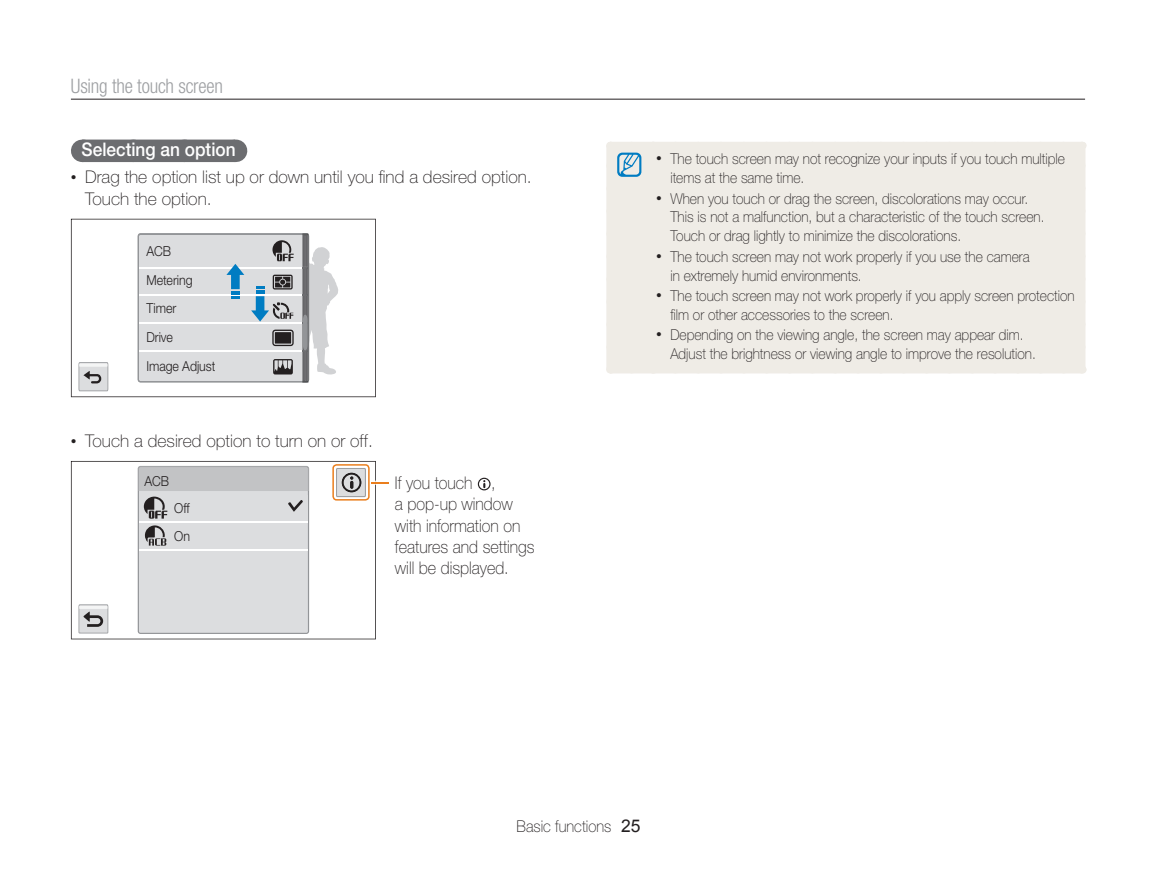
<style>
.page{position:relative;width:1156px;height:872px;background:#fff}
.page>*{position:absolute;margin:0;border:0;box-sizing:border-box;transform-origin:0 0}
.t1{font:300 condensed 20px "Helvetica Neue";letter-spacing:-.01em;color:#9d9fa2;scale:.96 1}
.t2{font:500 18.75px "Helvetica Neue";color:#fff;scale:.92 1}
.t3{font:100 17.5px/21.2px "Helvetica Neue";color:#231f20}
.t4{font:100 17.5px/21.2px "Helvetica Neue";color:#231f20;scale:.92 1}
.t5{font:100 16.25px "Helvetica Neue";color:#231f20;scale:.92 1}
.t6{font:100 15px/18.8px "Helvetica Neue";color:#231f20;scale:.92 1}
.t7{font:300 13.75px/28.8px "Helvetica Neue";letter-spacing:-.005em;color:#231f20;scale:.9 1}
.s1{font-family:"Arial";font-weight:400;font-size:16.25px}
.s2{font-family:"Arial";font-weight:400;font-size:17.5px}
</style>
<div class="page">
<hr style="left:71px;top:99px;width:1013px;height:1px;background:#231f20">
<div style="left:613px;top:149px;width:464px;height:217px;background:#efece6"></div>
<div style="left:610px;top:142px;width:42px;height:7px;background:#efece6"></div>
<div style="left:606px;top:145px;width:7px;height:225px;background:#efece6"></div>
<div style="left:652px;top:142px;width:429px;height:7px;background:#efece6"></div>
<div style="left:1077px;top:145px;width:8px;height:225px;background:#efece6"></div>
<div style="left:610px;top:366px;width:471px;height:7px;background:#efece6"></div>
<svg style="left:606px;top:142px;width:36px;height:205px"></svg>
<div style="left:82px;top:140px;width:153px;height:22px;background:#6c6d70"></div>
<svg style="left:235px;top:140px;width:1px;height:22px"></svg>
<svg style="left:71px;top:219px;width:305px;height:178px"></svg>
<svg style="left:78px;top:362px;width:30px;height:29px"></svg>
<svg style="left:138px;top:233px;width:200px;height:150px"></svg>
<svg style="left:71px;top:461px;width:305px;height:178px"></svg>
<svg style="left:78px;top:604px;width:30px;height:29px"></svg>
<svg style="left:138px;top:466px;width:171px;height:168px"></svg>
<img style="left:330px;top:462px;width:40px;height:40px">
<svg style="left:336px;top:468px;width:53px;height:29px"></svg>
<div style="left:332px;top:464px;width:37px;height:36px;border:2px solid #ea7e1d;border-radius:4px"></div>
<svg style="left:477px;top:478px;width:13px;height:12px"></svg>
<h1 class="t1" style="left:71px;top:79px;width:160px">Using the touch screen</h1>
<p class="t2" style="left:81px;top:143px;width:169px">Selecting an option</p>
<p class="t3" style="left:85px;top:168px;width:448px;text-indent:-14px"><span class="s1">•</span> Drag the option list up or down until you find a desired option.<br>Touch the option.</p>
<p class="t7" style="left:146px;top:238px;width:78px">ACB<br>Metering<br>Timer<br>Drive<br>Image Adjust</p>
<p class="t3" style="left:71px;top:431px;width:303px"><span class="s1">•</span> Touch a desired option to turn on or off.</p>
<p class="t7" style="left:144px;top:468px;width:29px">ACB</p>
<p class="t4" style="left:395px;top:474px;width:153px">If you touch ,<br>a pop-up window with information on features and settings will be displayed.</p>
<p class="t7" style="left:174px;top:494px;width:19px">Off<br>On</p>
<p class="t6" style="left:670px;top:151px;width:430px;text-indent:-14px"><span class="s1">•</span> The touch screen may not recognize your inputs if you touch multiple items at the same time.</p>
<p class="t6" style="left:670px;top:190px;width:408px;text-indent:-14px"><span class="s1">•</span> When you touch or drag the screen, discolorations may occur.<br>This is not a malfunction, but a characteristic of the touch screen.<br>Touch or drag lightly to minimize the discolorations.</p>
<p class="t6" style="left:670px;top:248px;width:392px;text-indent:-14px"><span class="s1">•</span> The touch screen may not work properly if you use the camera in extremely humid environments.</p>
<p class="t6" style="left:670px;top:288px;width:441px;text-indent:-14px"><span class="s1">•</span> The touch screen may not work properly if you apply screen protection film or other accessories to the screen.</p>
<p class="t6" style="left:670px;top:327px;width:398px;text-indent:-14px"><span class="s1">•</span> Depending on the viewing angle, the screen may appear dim.<br>Adjust the brightness or viewing angle to improve the resolution.</p>
<p class="t5" style="left:516px;top:820px;width:136px">Basic functions <span class="s2">25</span></p>
</div>
